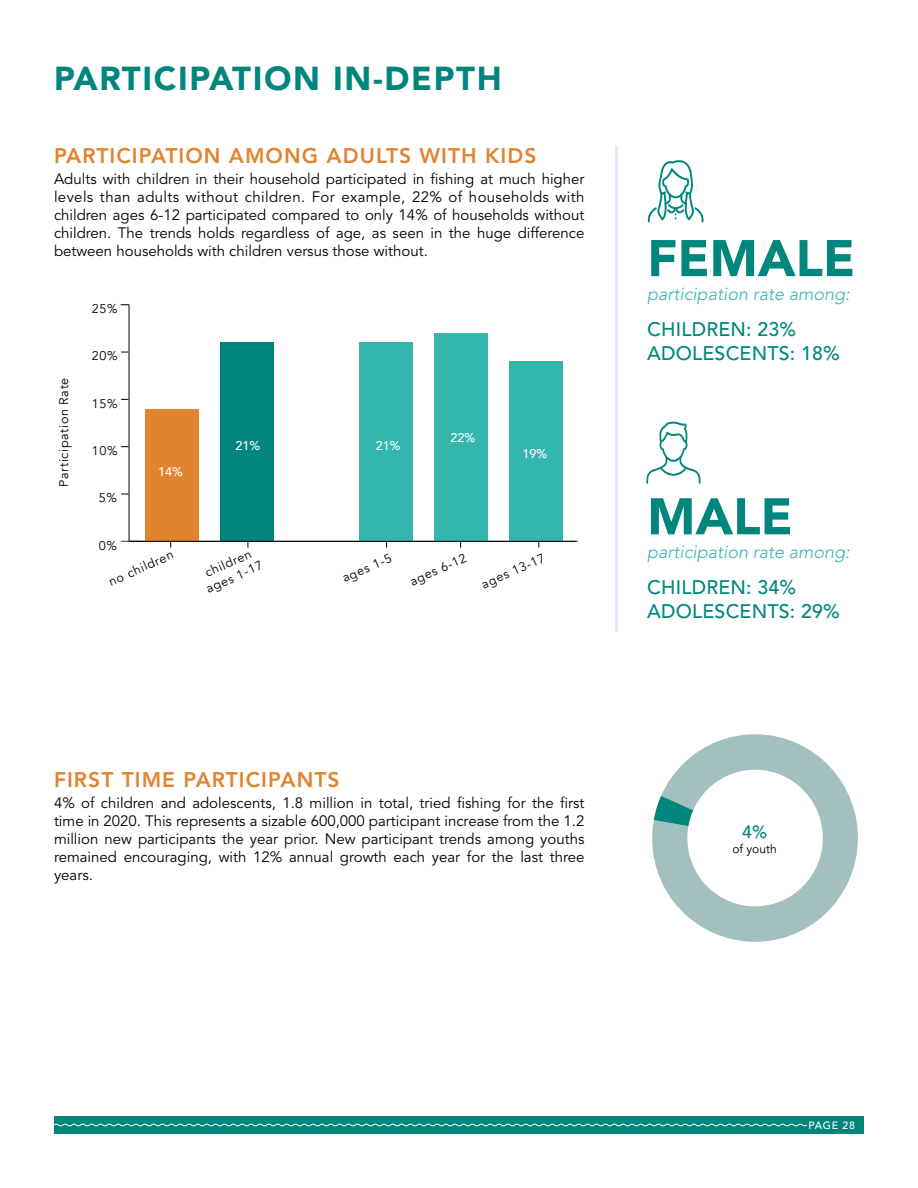
<style>
.page{position:relative;width:918px;height:1188px;background:#fff}
.page>*{position:absolute;margin:0;border:0;box-sizing:border-box;transform-origin:0 0}
.t1{font:900 51px "Avenir LT Std";color:#00867d}
.t2{font:900 33px "Avenir LT Std";letter-spacing:.05em;color:#00867d}
.t3{font:800 21px "Avenir LT Std";letter-spacing:.05em;color:#e18430}
.t4{font:500 19.5px/23.4px "Avenir LT Std";letter-spacing:.01em;color:#00877d}
.t5{font:italic 300 18px "Avenir LT Std";color:#33b5ad}
.t6{font:500 17.85px "Avenir";color:#00867d}
.t7{font:15px/18px "Avenir LT Std";color:#000;text-align:justify}
.t8{font:12.6px/15.1px "Avenir";letter-spacing:.05em;color:#000;text-align:center}
.t9{font:500 12.6px "Avenir";color:#fff}
.t10{font:12.15px "Avenir";color:#000}
.t11{font:500 10.5px "Avenir LT Std";letter-spacing:.07em;color:#fff}
</style>
<div class="page">
<div style="left:54px;top:1116px;width:810px;height:18px;background:#00867d"></div>
<svg style="left:54px;top:1123px;width:754px;height:4px"></svg>
<hr style="left:615px;top:146px;width:3px;height:486px;background:#e1eaf7">
<svg style="left:652px;top:734px;width:206px;height:208px;fill:#a3c0be"></svg>
<svg style="left:654px;top:796px;width:47px;height:42px;background:#5ba8a3"></svg>
<div style="left:687px;top:770px;width:136px;height:136px;background:#fff;border-radius:50%"></div>
<svg style="left:646px;top:422px;width:55px;height:62px"></svg>
<svg style="left:648px;top:160px;width:56px;height:62px"></svg>
<hr style="left:121px;top:541px;width:457px;height:1px;background:#393a3e">
<hr style="left:129px;top:305px;width:1px;height:236px;background:#000">
<div style="left:509px;top:362px;width:54px;height:179px;background:#34b5ad"></div>
<div style="left:434px;top:333px;width:54px;height:208px;background:#34b5ad"></div>
<div style="left:359px;top:343px;width:54px;height:198px;background:#34b5ad"></div>
<div style="left:220px;top:343px;width:54px;height:198px;background:#00867d"></div>
<div style="left:145px;top:409px;width:54px;height:132px;background:#e18430"></div>
<hr style="left:129px;top:541px;width:447px;height:1px;background:#000">
<h2 class="t2" style="left:54px;top:59px;width:449px">PARTICIPATION IN-DEPTH</h2>
<h3 class="t3" style="left:54px;top:143px;width:484px">PARTICIPATION AMONG ADULTS WITH KIDS</h3>
<p class="t7" style="left:54px;top:170px;width:532px">Adults with children in their household participated in fishing at much higher levels than adults without children. For example, 22% of households with children ages 6-12 participated compared to only 14% of households without children. The trends holds regardless of age, as seen in the huge difference between households with children versus those without.</p>
<p class="t8" style="left:92px;top:301px;width:27px">25%</p>
<p class="t8" style="left:56px;top:487px;width:111px;rotate:-90deg">Participation Rate</p>
<p class="t8" style="left:92px;top:349px;width:27px">20%</p>
<p class="t8" style="left:92px;top:396px;width:27px">15%</p>
<p class="t8" style="left:92px;top:443px;width:27px">10%</p>
<p class="t8" style="left:99px;top:491px;width:20px">5%</p>
<p class="t9" style="left:158px;top:461px;width:26px">14%</p>
<p class="t9" style="left:235px;top:435px;width:26px">21%</p>
<p class="t9" style="left:376px;top:435px;width:26px">21%</p>
<p class="t9" style="left:451px;top:427px;width:26px">22%</p>
<p class="t9" style="left:523px;top:443px;width:26px">19%</p>
<p class="t8" style="left:99px;top:538px;width:20px">0%</p>
<p class="t8" style="left:106px;top:575px;width:71px;rotate:-24deg">no children</p>
<p class="t8" style="left:198px;top:569px;width:62px;rotate:-24deg">children ages 1-17</p>
<p class="t8" style="left:340px;top:572px;width:54px;rotate:-24deg">ages 1-5</p>
<p class="t8" style="left:408px;top:575px;width:62px;rotate:-24deg">ages 6-12</p>
<p class="t8" style="left:479px;top:578px;width:70px;rotate:-24deg">ages 13-17</p>
<h3 class="t3" style="left:54px;top:767px;width:287px">FIRST TIME PARTICIPANTS</h3>
<p class="t7" style="left:54px;top:794px;width:532px">4% of children and adolescents, 1.8 million in total, tried fishing for the first time in 2020. This represents a sizable 600,000 participant increase from the 1.2 million new participants the year prior. New participant trends among youths remained encouraging, with 12% annual growth each year for the last three years.</p>
<h1 class="t1" style="left:647px;top:228px;width:209px">FEMALE</h1>
<p class="t5" style="left:647px;top:283px;width:204px">participation rate among:</p>
<h3 class="t4" style="left:647px;top:318px;width:194px">CHILDREN: 23%<br>ADOLESCENTS: 18%</h3>
<h1 class="t1" style="left:647px;top:486px;width:147px">MALE</h1>
<p class="t5" style="left:647px;top:542px;width:204px">participation rate among:</p>
<h3 class="t4" style="left:647px;top:576px;width:194px">CHILDREN: 34%<br>ADOLESCENTS: 29%</h3>
<p class="t6" style="left:742px;top:817px;width:26px">4%</p>
<p class="t10" style="left:732px;top:841px;width:46px">of youth</p>
<p class="t11" style="left:809px;top:1119px;width:48px">PAGE 28</p>
</div>
